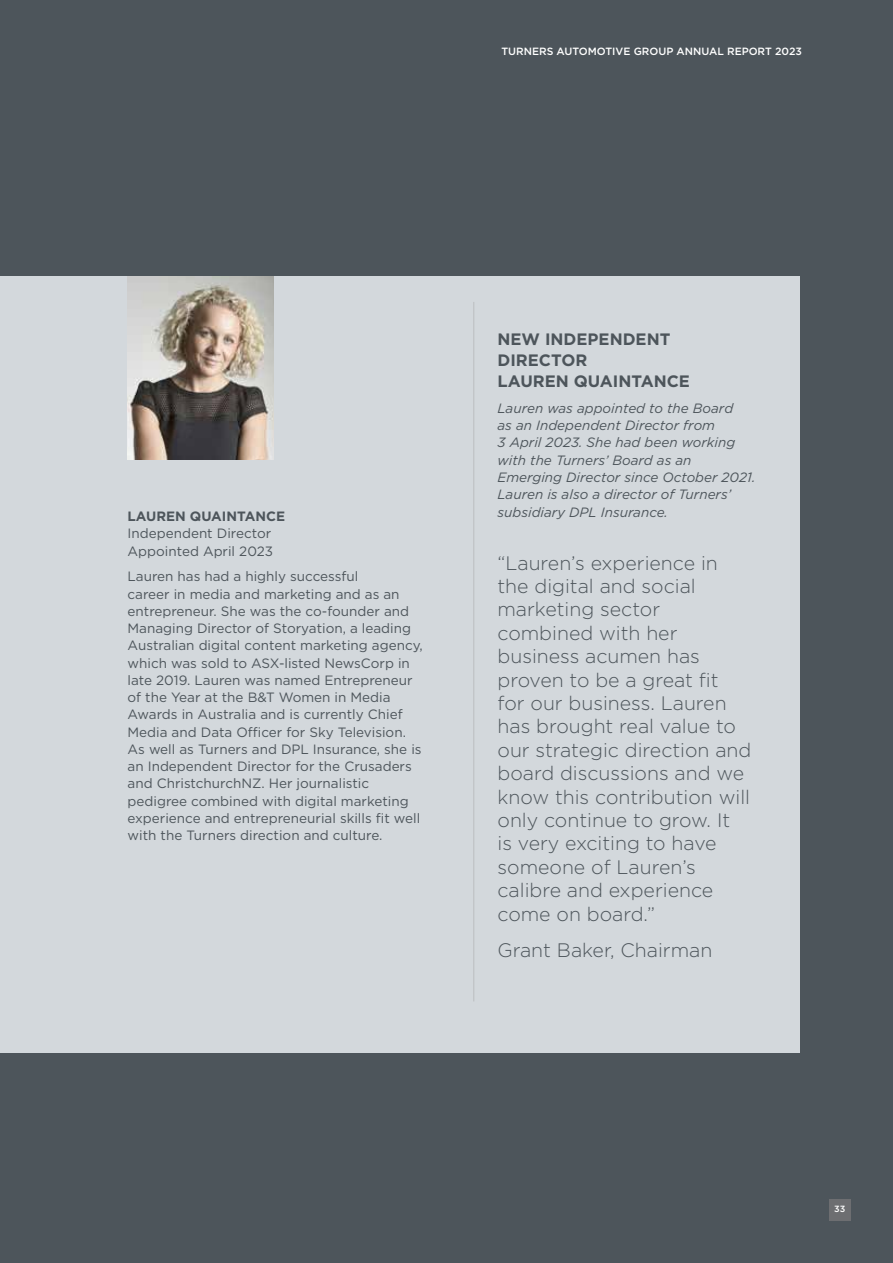
<style>
.page{position:relative;width:893px;height:1263px;background:#4d555b}
.page>*{position:absolute;margin:0;border:0;box-sizing:border-box;transform-origin:0 0}
.t1{font:300 19.5px/23.4px "Gotham";color:#4d555b}
.t2{font:700 16.5px/21px "Gotham";color:#4d555b}
.t3{font:13.5px/17.2px "Gotham";color:#4d555b}
.t4{font:italic 13.5px/17.2px "Gotham";color:#4d555b}
.t5{font:700 13.5px "Gotham";color:#4d555b}
.t6{font:500 10.5px "Gotham";color:#fff}
.t7{font:500 9px "Gotham";color:#fff}
</style>
<div class="page">
<div style="left:0;top:276px;width:799px;height:776px;background:#d3d8dc"></div>
<img style="left:128px;top:276px;width:146px;height:183px">
<hr style="left:473px;top:302px;width:1px;height:699px;background:#bcbec0">
<div style="left:829px;top:1199px;width:21px;height:21px;background:#6d6e71"></div>
<p class="t6" style="left:501px;top:44px;width:302px">TURNERS AUTOMOTIVE GROUP ANNUAL REPORT 2023</p>
<p class="t5" style="left:128px;top:507px;width:159px">LAUREN QUAINTANCE</p>
<p class="t3" style="left:128px;top:525px;width:147px">Independent Director<br>Appointed April 2023</p>
<p class="t3" style="left:128px;top:568px;width:297px">Lauren has had a highly successful<br>career in media and marketing and as an entrepreneur. She was the co-founder and Managing Director of Storyation, a leading Australian digital content marketing agency, which was sold to ASX-listed NewsCorp in late 2019. Lauren was named Entrepreneur of the Year at the B&amp;T Women in Media Awards in Australia and is currently Chief Media and Data Officer for Sky Television.<br>As well as Turners and DPL Insurance, she is an Independent Director for the Crusaders and ChristchurchNZ. Her journalistic pedigree combined with digital marketing experience and entrepreneurial skills fit well with the Turners direction and culture.</p>
<p class="t2" style="left:497px;top:329px;width:194px">NEW INDEPENDENT<br>DIRECTOR<br>LAUREN QUAINTANCE</p>
<p class="t4" style="left:497px;top:399px;width:259px">Lauren was appointed to the Board<br>as an Independent Director from<br>3 April 2023. She had been working with the Turners’ Board as an<br>Emerging Director since October 2021.<br>Lauren is also a director of Turners’ subsidiary DPL Insurance.</p>
<p class="t1" style="left:497px;top:550px;width:255px">“Lauren’s experience in the digital and social marketing sector combined with her business acumen has proven to be a great fit<br>for our business. Lauren has brought real value to our strategic direction and board discussions and we know this contribution will only continue to grow. It<br>is very exciting to have someone of Lauren’s calibre and experience come on board.”</p>
<h1 class="t1" style="left:497px;top:938px;width:216px">Grant Baker, Chairman</h1>
<p class="t7" style="left:834px;top:1203px;width:13px">33</p>
</div>
